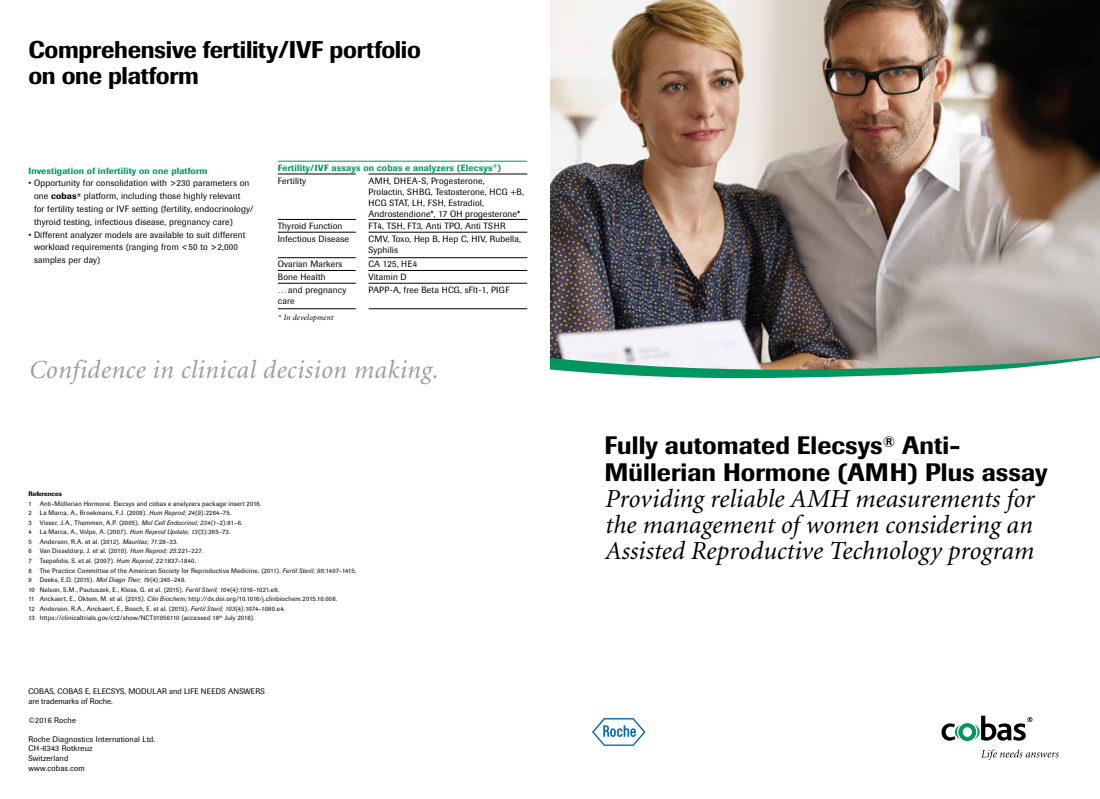
<style>
.page{position:relative;width:1100px;height:799px;background:#fff}
.page>*{position:absolute;margin:0;border:0;box-sizing:border-box;transform-origin:0 0}
._1a_Subtitle{font:italic 26px/26px "Minion";letter-spacing:.005em;color:#000;text-align:justify}
._6_Info_body{font:italic 26px "Minion";letter-spacing:.02em;color:#9d9d9c}
._1_Main_titel{font:500 25px/27px "Imago";letter-spacing:.005em;color:#000}
._1_Main_titel-2{font:500 24px/26px "Imago";letter-spacing:-.01em;color:#000}
._3_Body_text{font:9px/12.8px "Imago";letter-spacing:.015em;color:#000}
._6_Info_body-2{font:500 9px "Imago";letter-spacing:.02em;color:#00975f}
._2_Subheading{font:500 9px "Imago";letter-spacing:.02em;color:#00975f}
._6_Info_body-3{font:8px/9.6px "Imago";letter-spacing:.02em;color:#000}
._7_Marginal_and_capt{font:italic 8px "Minion";letter-spacing:.02em;color:#000}
.t1{font:6.5px "Imago";letter-spacing:.03em;color:#000}
._2_Subheading-2{font:500 6.5px "Imago";color:#000}
.s1{font-family:"Imago Pro"}
.s2{font-weight:500}
.s3{font-style:italic}
</style>
<div class="page">
<img style="left:550px;top:0;width:550px;height:354px">
<svg style="left:592px;top:718px;width:53px;height:28px"></svg>
<svg style="left:981px;top:749px;width:78px;height:11px"></svg>
<svg style="left:941px;top:715px;width:91px;height:26px"></svg>
<svg style="left:550px;top:354px;width:550px;height:25px"></svg>
<hr style="left:278px;top:161px;width:78px;height:1px;background:#00975f">
<svg style="left:356px;top:161px;width:13px;height:1px"></svg>
<hr style="left:369px;top:161px;width:158px;height:1px;background:#00975f">
<hr style="left:369px;top:174px;width:158px;height:1px;background:#000">
<hr style="left:369px;top:219px;width:158px;height:1px;background:#000">
<hr style="left:369px;top:232px;width:158px;height:1px;background:#000">
<hr style="left:369px;top:257px;width:158px;height:1px;background:#000">
<hr style="left:369px;top:270px;width:158px;height:1px;background:#000">
<hr style="left:369px;top:283px;width:158px;height:1px;background:#000">
<hr style="left:369px;top:308px;width:158px;height:1px;background:#000">
<hr style="left:278px;top:174px;width:78px;height:1px;background:#000">
<hr style="left:278px;top:219px;width:78px;height:1px;background:#000">
<hr style="left:278px;top:232px;width:78px;height:1px;background:#000">
<hr style="left:278px;top:257px;width:78px;height:1px;background:#000">
<hr style="left:278px;top:270px;width:78px;height:1px;background:#000">
<hr style="left:278px;top:283px;width:78px;height:1px;background:#000">
<hr style="left:278px;top:308px;width:78px;height:1px;background:#000">
<p class="_1_Main_titel-2" style="left:28px;top:37px;width:394px">Comprehensive fertility/IVF portfolio on one platform</p>
<p class="_2_Subheading" style="left:28px;top:165px;width:181px">Investigation of infertility on one platform</p>
<p class="_3_Body_text" style="left:34px;top:177px;width:221px;text-indent:-6px">• Opportunity for consolidation with <span class="s1">&gt;</span>230 parameters on one <span class="s2">cobas</span><sup>®</sup> platform, including those highly relevant for fertility testing or IVF setting (fertility, endocrinology/ thyroid testing, infectious disease, pregnancy care)</p>
<p class="_3_Body_text" style="left:34px;top:228px;width:213px;text-indent:-6px">• Different analyzer models are available to suit different workload requirements (ranging from <span class="s1">&lt;</span>50 to <span class="s1">&gt;</span>2,000 samples per day)</p>
<p class="_6_Info_body-2" style="left:278px;top:162px;width:225px">Fertility/IVF assays on cobas e analyzers (Elecsys<sup>®</sup>)</p>
<p class="_3_Body_text" style="left:278px;top:174px;width:30px">Fertility</p>
<p class="_3_Body_text" style="left:369px;top:175px;width:157px;line-height:11px">AMH, DHEA-S, Progesterone,<br>Prolactin, SHBG, Testosterone, HCG +B, HCG STAT, LH, FSH, Estradiol, Androstendione*, 17 OH progesterone*</p>
<p class="_3_Body_text" style="left:278px;top:219px;width:66px">Thyroid Function</p>
<p class="_3_Body_text" style="left:369px;top:219px;width:139px">FT4, TSH, FT3, Anti TPO, Anti TSHR</p>
<p class="_3_Body_text" style="left:278px;top:232px;width:73px">Infectious Disease</p>
<p class="_3_Body_text" style="left:369px;top:233px;width:154px;line-height:11px">CMV, Toxo, Hep B, Hep C, HIV, Rubella,<br>Syphilis</p>
<p class="_3_Body_text" style="left:278px;top:258px;width:66px">Ovarian Markers</p>
<p class="_3_Body_text" style="left:369px;top:258px;width:50px">CA 125, HE4</p>
<p class="_3_Body_text" style="left:278px;top:270px;width:49px">Bone Health</p>
<p class="_3_Body_text" style="left:369px;top:270px;width:40px">Vitamin D</p>
<p class="_3_Body_text" style="left:278px;top:284px;width:70px;line-height:11px">…and pregnancy care</p>
<p class="_3_Body_text" style="left:369px;top:283px;width:143px">PAPP-A, free Beta HCG, sFlt-1, PIGF</p>
<p class="_7_Marginal_and_capt" style="left:278px;top:313px;width:57px">* In development</p>
<p class="_6_Info_body" style="left:28px;top:357px;width:411px">Confidence in clinical decision making.</p>
<p class="_2_Subheading-2" style="left:28px;top:490px;width:35px">References</p>
<p class="t1" style="left:28px;top:499px;width:235px">1 Anti-Müllerian Hormone. Elecsys and cobas e analyzers package insert 2016.</p>
<p class="t1" style="left:28px;top:509px;width:204px">2 La Marca, A., Broekmans, F.J. (2009). <span class="s3">Hum Reprod; 24</span>(9):2264–75.</p>
<p class="t1" style="left:28px;top:518px;width:216px">3 Visser, J.A., Themmen, A.P. (2005). <span class="s3">Mol Cell Endocrinol; 234</span>(1–2):81–6.</p>
<p class="t1" style="left:28px;top:528px;width:204px">4 La Marca, A., Volpe, A. (2007). <span class="s3">Hum Reprod Update; 13</span>(3):265–73.</p>
<p class="t1" style="left:28px;top:538px;width:151px">5 Anderson, R.A. et al. (2012). <span class="s3">Mauritas; 71:</span>28–33.</p>
<p class="t1" style="left:28px;top:547px;width:176px">6 Van Disseldorp, J. et al. (2010). <span class="s3">Hum Reprod; 25:</span>221–227.</p>
<p class="t1" style="left:28px;top:557px;width:169px">7 Tsepelidis, S. et al. (2007). <span class="s3">Hum Reprod; 22:</span>1837–1840.</p>
<p class="t1" style="left:28px;top:566px;width:329px">8 The Practice Committee of the American Society for Reproductive Medicine. (2011). <span class="s3">Fertil Steril; 98:</span>1407–1415.</p>
<p class="t1" style="left:28px;top:576px;width:159px">9 Deeks, E.D. (2015). <span class="s3">Mol Diagn Ther; 1</span>9(4):245–249.</p>
<p class="t1" style="left:28px;top:585px;width:252px">10 Nelson, S.M., Pautuszek, E., Kloss, G. et al. (2015). <span class="s3">Fertil Steril; 104</span>(4):1016–1021.e6.</p>
<p class="t1" style="left:28px;top:595px;width:310px">11 Anckaert, E., Oktem, M. et al. (2015). <span class="s3">Clin Biochem;</span> http://dx.doi.org/10.1016/j.clinbiochem.2015.10.008.</p>
<p class="t1" style="left:28px;top:604px;width:258px">12 Anderson, R.A., Anckaert, E., Bosch, E. et al. (2015). <span class="s3">Fertil Steril; 103</span>(4):1074–1080.e4.</p>
<p class="t1" style="left:28px;top:614px;width:228px">13 https://clinicaltrials.gov/ct2/show/NCT01956110 (accessed 18<sup>th</sup> July 2016).</p>
<p class="_6_Info_body-3" style="left:28px;top:686px;width:238px">COBAS, COBAS E, ELECSYS, MODULAR and LIFE NEEDS ANSWERS are trademarks of Roche.</p>
<p class="_6_Info_body-3" style="left:28px;top:715px;width:49px">©2016 Roche</p>
<p class="_6_Info_body-3" style="left:28px;top:734px;width:128px">Roche Diagnostics International Ltd.</p>
<p class="_6_Info_body-3" style="left:28px;top:744px;width:66px">CH-6343 Rotkreuz</p>
<p class="_6_Info_body-3" style="left:28px;top:753px;width:42px">Switzerland</p>
<p class="_6_Info_body-3" style="left:28px;top:763px;width:58px">www.cobas.com</p>
<p class="_1_Main_titel" style="left:604px;top:432px;width:445px">Fully automated Elecsys<sup>®</sup> Anti-<br>Müllerian Hormone (AMH) Plus assay</p>
<p class="_1a_Subtitle" style="left:604px;top:487px;width:431px">Providing reliable AMH measurements for the management of women considering an Assisted Reproductive Technology program</p>
</div>
